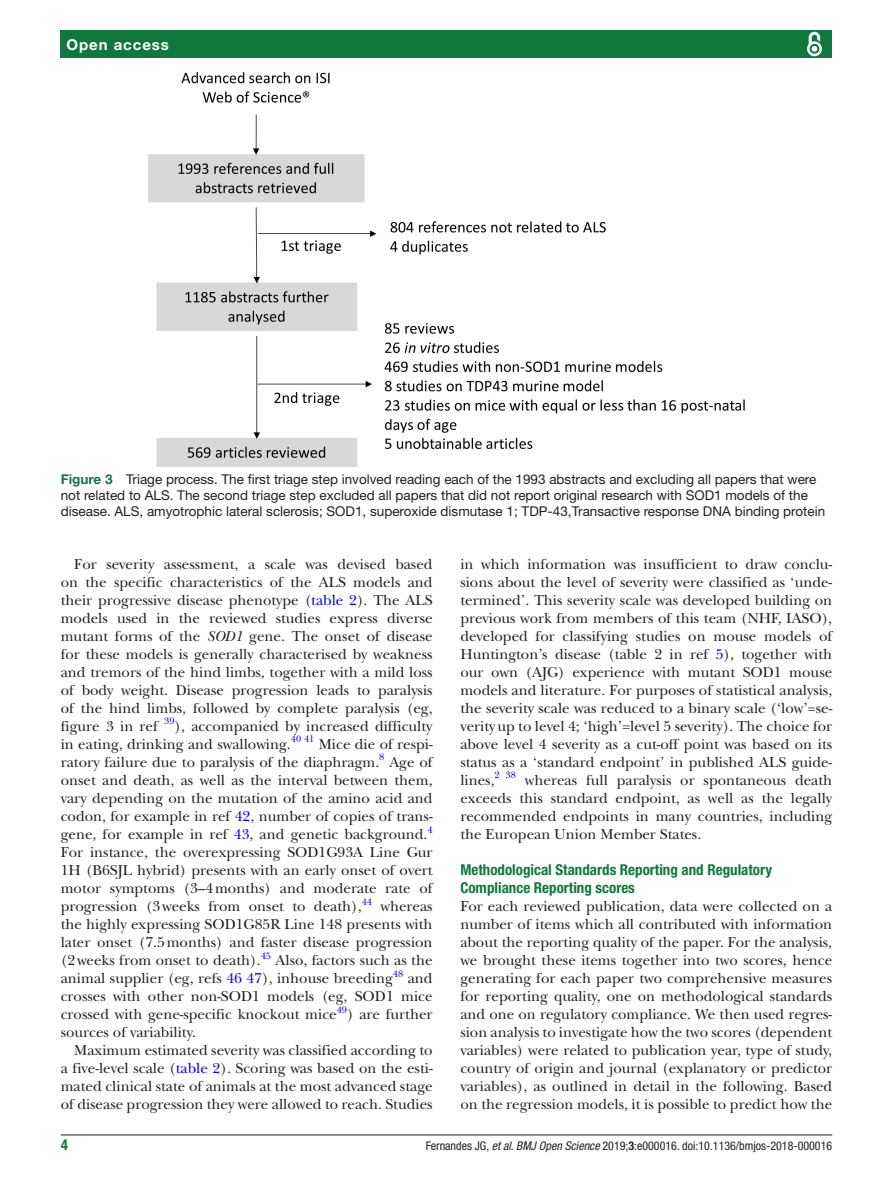
<style>
.page{position:relative;width:893px;height:1191px;background:#fff}
.page>*{position:absolute;margin:0;border:0;box-sizing:border-box;transform-origin:0 0}
.t1{font:15px/18px "New Baskerville";color:#231f20;text-align:justify}
.t2{font:700 condensed 15px/18px "Helvetica Neue LT Std";color:#12773d}
.t3{font:700 15px "Helvetica Neue LT Std";letter-spacing:.065em;color:#fff}
.t4{font:13.5px/16.2px "Helvetica Neue LT Std";color:#231f20}
.t5{font:condensed 12px "Helvetica Neue LT Std";color:#231f20}
.t6{font:9.9px "New Baskerville";color:#00f}
.s1{font-weight:700;color:#12773d}
.s2{color:#00f}
.s3{font-style:italic}
.s4{font-weight:700}
</style>
<div class="page">
<hr style="left:61px;top:1134px;width:771px;height:1px;background:#231f20">
<div style="left:61px;top:31px;width:771px;height:27px;background:#12773d"></div>
<svg style="left:807px;top:31px;width:15px;height:26px"></svg>
<img style="left:149px;top:73px;width:595px;height:393px">
<p class="t3" style="left:66px;top:35px;width:104px">Open access</p>
<p class="t4" style="left:61px;top:471px;width:766px"><span class="s1">Figure 3</span> Triage process. The first triage step involved reading each of the 1993 abstracts and excluding all papers that were not related to ALS. The second triage step excluded all papers that did not report original research with SOD1 models of the disease. ALS, amyotrophic lateral sclerosis; SOD1, superoxide dismutase 1; TDP-43,Transactive response DNA binding protein</p>
<p class="t1" style="left:61px;top:555px;width:373px;text-indent:14px">For severity assessment, a scale was devised based on the specific characteristics of the ALS models and their progressive disease phenotype (<span class="s2">table 2</span>). The ALS models used in the reviewed studies express diverse mutant forms of the <span class="s3">SOD1</span> gene. The onset of disease for these models is generally characterised by weakness and tremors of the hind limbs, together with a mild loss of body weight. Disease progression leads to paralysis of the hind limbs, followed by complete paralysis (eg, figure 3 in ref</p>
<p class="t6" style="left:164px;top:715px;width:12px">39</p>
<p class="t1" style="left:61px;top:717px;width:373px;text-indent:114px">), accompanied by increased difficulty in eating, drinking and swallowing.</p>
<p class="t6" style="left:291px;top:733px;width:25px">40 41</p>
<p class="t1" style="left:61px;top:735px;width:373px;text-indent:258px">Mice die of respi&shy;ratory failure due to paralysis of the diaphragm.</p>
<p class="t6" style="left:379px;top:751px;width:7px">8</p>
<p class="t1" style="left:61px;top:753px;width:373px;text-indent:329px">Age of onset and death, as well as the interval between them, vary depending on the mutation of the amino acid and codon, for example in ref <span class="s2">42</span>, number of copies of trans&shy;gene, for example in ref <span class="s2">43</span>, and genetic background.<sup>4<br></sup>For instance, the overexpressing SOD1G93A Line Gur 1H (B6SJL hybrid) presents with an early onset of overt motor symptoms (3–4months) and moderate rate of progression (3weeks from onset to death),</p>
<p class="t6" style="left:362px;top:895px;width:12px">44</p>
<p class="t1" style="left:61px;top:897px;width:373px;text-indent:320px">whereas the highly expressing SOD1G85R Line 148 presents with later onset (7.5months) and faster disease progression (2weeks from onset to death).</p>
<p class="t6" style="left:261px;top:949px;width:12px">45</p>
<p class="t1" style="left:61px;top:951px;width:373px;text-indent:215px">Also, factors such as the animal supplier (eg, refs <span class="s2">46 47</span>), inhouse breeding</p>
<p class="t6" style="left:393px;top:967px;width:12px">48</p>
<p class="t1" style="left:61px;top:969px;width:373px;text-indent:347px">and crosses with other non-SOD1 models (eg, SOD1 mice crossed with gene-specific knockout mice</p>
<p class="t6" style="left:337px;top:1003px;width:12px">49</p>
<p class="t1" style="left:347px;top:1005px;width:87px">) are further</p>
<p class="t1" style="left:61px;top:1023px;width:137px">sources of variability.</p>
<p class="t1" style="left:74px;top:1041px;width:360px">Maximum estimated severity was classified according to</p>
<p class="t1" style="left:61px;top:1059px;width:373px">a five-level scale (<span class="s2">table 2</span>). Scoring was based on the esti-</p>
<p class="t1" style="left:61px;top:1077px;width:373px">mated clinical state of animals at the most advanced stage</p>
<p class="t1" style="left:61px;top:1095px;width:373px">of disease progression they were allowed to reach. Studies</p>
<p class="t1" style="left:460px;top:555px;width:373px">in which information was insufficient to draw conclu&shy;sions about the level of severity were classified as ‘unde&shy;termined’. This severity scale was developed building on previous work from members of this team (NHF, IASO), developed for classifying studies on mouse models of Huntington’s disease (table 2 in ref <span class="s2">5</span>), together with our own (AJG) experience with mutant SOD1 mouse models and literature. For purposes of statistical analysis, the severity scale was reduced to a binary scale (‘low’=se&shy;verityup to level 4; ‘high’=level 5 severity). The choice for above level 4 severity as a cut-off point was based on its status as a ‘standard endpoint’ in published ALS guide&shy;lines,</p>
<p class="t6" style="left:495px;top:769px;width:23px">2 38</p>
<p class="t1" style="left:460px;top:771px;width:373px;text-indent:65px">whereas full paralysis or spontaneous death exceeds this standard endpoint, as well as the legally recommended endpoints in many countries, including the European Union Member States.</p>
<p class="t2" style="left:460px;top:860px;width:313px">Methodological Standards Reporting and Regulatory<br>Compliance Reporting scores</p>
<p class="t1" style="left:460px;top:897px;width:373px">For each reviewed publication, data were collected on a number of items which all contributed with information about the reporting quality of the paper. For the analysis, we brought these items together into two scores, hence generating for each paper two comprehensive measures for reporting quality, one on methodological standards and one on regulatory compliance. We then used regres&shy;sion analysis to investigate how the two scores (dependent variables) were related to publication year, type of study, country of origin and journal (explanatory or predictor variables), as outlined in detail in the following. Based on the regression models, it is possible to predict how the</p>
<p class="t2" style="left:61px;top:1135px;width:9px">4</p>
<p class="t5" style="left:426px;top:1138px;width:408px">Fernandes JG, <span class="s3">et al</span>. <span class="s3">BMJ Open Science</span> 2019;<span class="s4">3</span>:e000016. doi:10.1136/bmjos-2018-000016</p>
</div>
